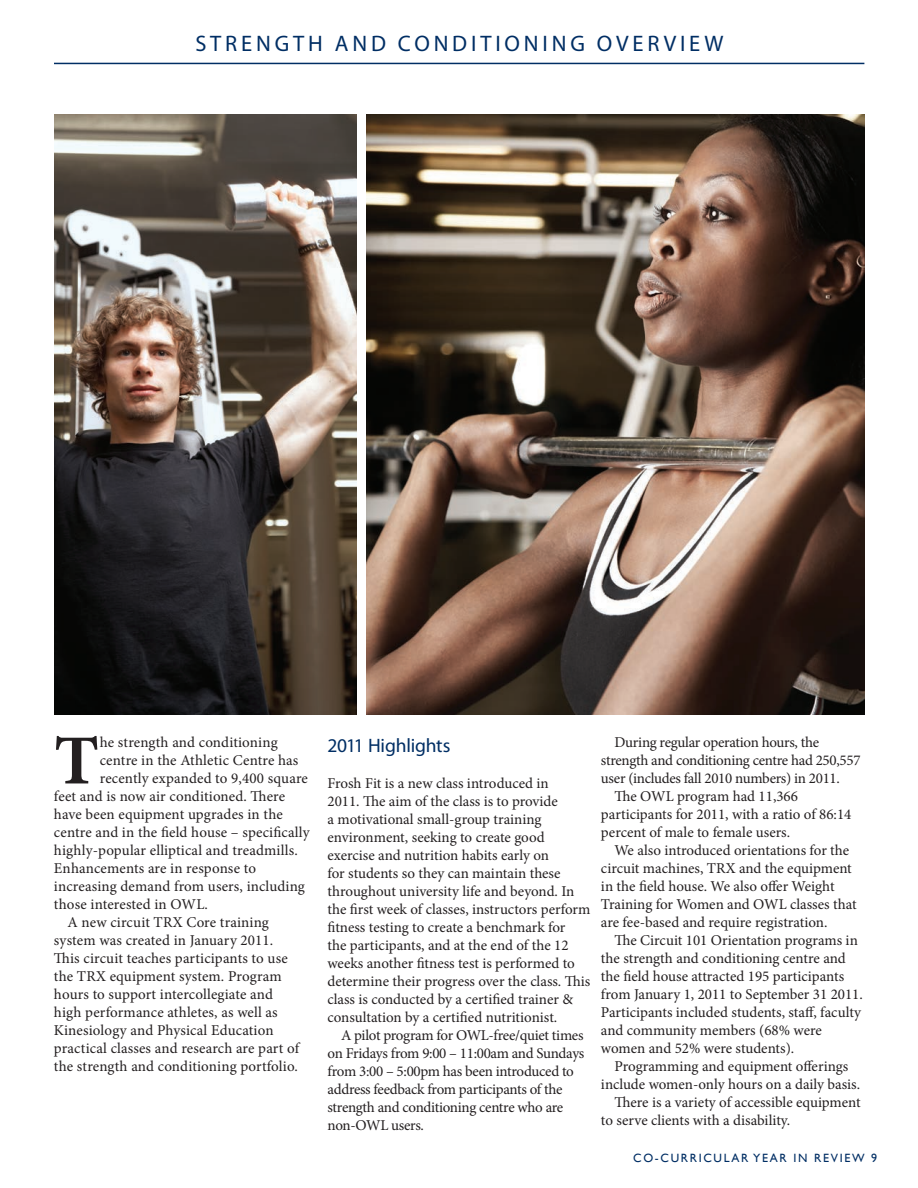
<style>
.page{position:relative;width:918px;height:1188px;background:#fff}
.page>*{position:absolute;margin:0;border:0;box-sizing:border-box;transform-origin:0 0}
.t1{font:700 70.35px "Minion Pro";color:#231f20}
.t2{font:22.5px "Myriad Pro";letter-spacing:.17em;color:#002e64}
.t3{font:19.5px "Myriad Pro";letter-spacing:-.01em;color:#002e64}
.t4{font:15px "Minion Pro";color:#231f20}
.t5{font:15px "Minion Pro";letter-spacing:-.02em;color:#231f20}
.t6{font:15px "Minion Pro";letter-spacing:-.025em;color:#231f20}
.t7{font:12px "Gill Sans";letter-spacing:.14em;color:#002e64}
</style>
<div class="page">
<hr style="left:54px;top:63px;width:810px;height:1px;background:#002e64">
<img style="left:54px;top:114px;width:302px;height:601px">
<img style="left:367px;top:114px;width:497px;height:601px">
<p class="t2" style="left:195px;top:29px;width:530px">STRENGTH AND CONDITIONING OVERVIEW</p>
<h1 class="t1" style="left:54px;top:711px;width:47px">T</h1>
<p class="t4" style="left:100px;top:733px;width:179px">he strength and conditioning</p>
<p class="t3" style="left:327px;top:734px;width:124px">2011 HIGHLIGHTS</p>
<p class="t5" style="left:614px;top:733px;width:206px">During regular operation hours, the</p>
<p class="t4" style="left:100px;top:751px;width:200px">centre in the Athletic Centre has</p>
<p class="t5" style="left:601px;top:751px;width:261px">strength and conditioning centre had 250,557</p>
<p class="t4" style="left:100px;top:769px;width:210px">recently expanded to 9,400 square</p>
<p class="t4" style="left:327px;top:773px;width:223px">Frosh Fit is a new class introduced in</p>
<p class="t5" style="left:601px;top:769px;width:240px">user (includes fall 2010 numbers) in 2011.</p>
<p class="t4" style="left:54px;top:787px;width:233px">feet and is now air conditioned. There</p>
<p class="t4" style="left:327px;top:791px;width:232px">2011. The aim of the class is to provide</p>
<p class="t4" style="left:614px;top:787px;width:185px">The OWL program had 11,366</p>
<p class="t4" style="left:54px;top:805px;width:230px">have been equipment upgrades in the</p>
<p class="t4" style="left:327px;top:809px;width:216px">a motivational small-group training</p>
<p class="t4" style="left:601px;top:805px;width:252px">participants for 2011, with a ratio of 86:14</p>
<p class="t4" style="left:54px;top:823px;width:492px">centre and in the field house – specifically environment, seeking to create good</p>
<p class="t4" style="left:601px;top:823px;width:191px">percent of male to female users.</p>
<p class="t4" style="left:54px;top:841px;width:245px">highly-popular elliptical and treadmills.</p>
<p class="t4" style="left:327px;top:845px;width:223px">exercise and nutrition habits early on</p>
<p class="t4" style="left:614px;top:841px;width:236px">We also introduced orientations for the</p>
<p class="t4" style="left:54px;top:859px;width:204px">Enhancements are in response to</p>
<p class="t4" style="left:327px;top:863px;width:235px">for students so they can maintain these</p>
<p class="t4" style="left:601px;top:859px;width:252px">circuit machines, TRX and the equipment</p>
<p class="t4" style="left:54px;top:877px;width:252px">increasing demand from users, including</p>
<p class="t4" style="left:327px;top:881px;width:249px">throughout university life and beyond. In</p>
<p class="t4" style="left:601px;top:877px;width:235px">in the field house. We also offer Weight</p>
<p class="t4" style="left:54px;top:895px;width:155px">those interested in OWL.</p>
<p class="t4" style="left:327px;top:899px;width:531px">the first week of classes, instructors perform Training for Women and OWL classes that</p>
<p class="t4" style="left:67px;top:913px;width:203px">A new circuit TRX Core training</p>
<p class="t4" style="left:327px;top:917px;width:240px">fitness testing to create a benchmark for</p>
<p class="t4" style="left:601px;top:913px;width:228px">are fee-based and require registration.</p>
<p class="t4" style="left:54px;top:931px;width:221px">system was created in January 2011.</p>
<p class="t4" style="left:327px;top:935px;width:243px">the participants, and at the end of the 12</p>
<p class="t4" style="left:614px;top:931px;width:245px">The Circuit 101 Orientation programs in</p>
<p class="t4" style="left:54px;top:949px;width:235px">This circuit teaches participants to use</p>
<p class="t4" style="left:327px;top:953px;width:249px">weeks another fitness test is performed to</p>
<p class="t4" style="left:601px;top:949px;width:246px">the strength and conditioning centre and</p>
<p class="t4" style="left:54px;top:967px;width:229px">the TRX equipment system. Program</p>
<p class="t4" style="left:327px;top:971px;width:518px">determine their progress over the class. This the field house attracted 195 participants</p>
<p class="t4" style="left:54px;top:985px;width:220px">hours to support intercollegiate and</p>
<p class="t4" style="left:327px;top:989px;width:247px">class is conducted by a certified trainer &amp;</p>
<p class="t4" style="left:601px;top:985px;width:263px">from January 1, 2011 to September 31 2011.</p>
<p class="t4" style="left:54px;top:1003px;width:225px">high performance athletes, as well as</p>
<p class="t4" style="left:327px;top:1007px;width:231px">consultation by a certified nutritionist.</p>
<p class="t4" style="left:601px;top:1003px;width:261px">Participants included students, staff, faculty</p>
<p class="t4" style="left:54px;top:1021px;width:221px">Kinesiology and Physical Education</p>
<p class="t4" style="left:341px;top:1025px;width:482px">A pilot program for OWL-free/quiet times and community members (68% were</p>
<p class="t4" style="left:54px;top:1039px;width:247px">practical classes and research are part of</p>
<p class="t5" style="left:327px;top:1043px;width:468px">on Fridays from 9:00 – 11:00am and Sundays women and 52% were students).</p>
<p class="t4" style="left:54px;top:1057px;width:245px">the strength and conditioning portfolio.</p>
<p class="t5" style="left:327px;top:1061px;width:248px">from 3:00 – 5:00pm has been introduced to</p>
<p class="t4" style="left:614px;top:1057px;width:235px">Programming and equipment offerings</p>
<p class="t5" style="left:327px;top:1079px;width:237px">address feedback from participants of the</p>
<p class="t4" style="left:601px;top:1075px;width:261px">include women-only hours on a daily basis.</p>
<p class="t6" style="left:327px;top:1097px;width:237px">strength and conditioning centre who are</p>
<p class="t4" style="left:614px;top:1093px;width:248px">There is a variety of accessible equipment</p>
<p class="t6" style="left:327px;top:1115px;width:98px">non-OWL users.</p>
<p class="t4" style="left:601px;top:1111px;width:191px">to serve clients with a disability.</p>
<p class="t7" style="left:633px;top:1151px;width:245px">CO-CURRICULAR YEAR IN REVIEW 9</p>
</div>
